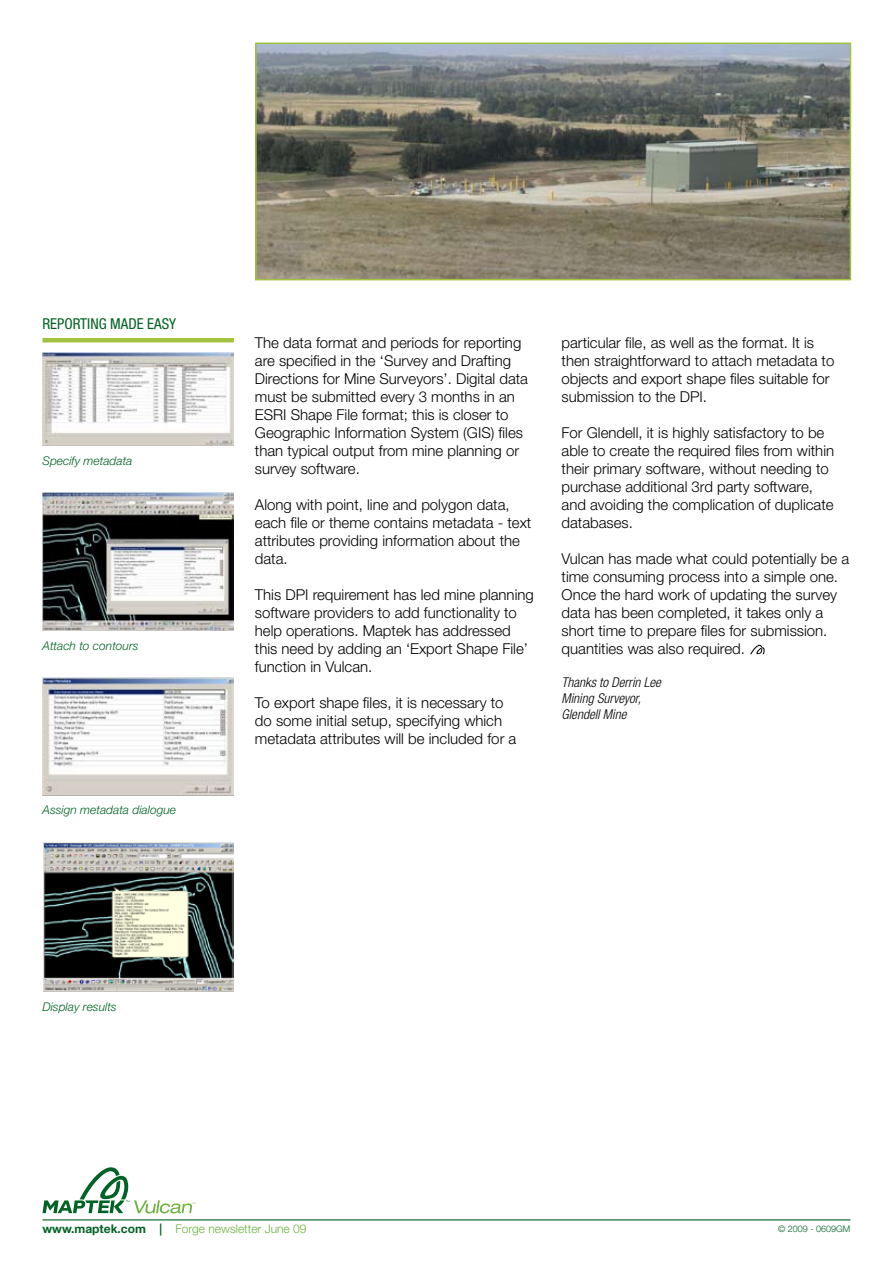
<style>
.page{position:relative;width:893px;height:1263px;background:#fff}
.page>*{position:absolute;margin:0;border:0;box-sizing:border-box;transform-origin:0 0}
.t1{font:300 15px/18px "Helvetica Neue LT Std";color:#000}
.t2{font:condensed 15px "Helvetica Neue LT Std";color:#006225}
.t3{font:italic 300 condensed 13.5px/16.2px "Helvetica Neue LT Std";color:#000}
.t4{font:italic 300 12px "Helvetica Neue LT Std";color:#006225}
.t5{font:300 12px "Helvetica Neue LT Std";color:#6db33f}
.t6{font:300 9px "Helvetica Neue LT Std";color:#006225}
.s1{font-weight:700;color:#006225}
.s2{font-weight:500;color:#006225}
</style>
<div class="page">
<svg style="left:43px;top:1167px;width:153px;height:46px"></svg>
<hr style="left:43px;top:1219px;width:807px;height:1px;background:#006225">
<img style="left:258px;top:46px;width:590px;height:231px">
<div style="left:255px;top:43px;width:596px;height:237px;border:2px solid #a2c13f"></div>
<hr style="left:43px;top:338px;width:191px;height:4px;background:#a2c13f">
<svg style="left:750px;top:645px;width:15px;height:9px"></svg>
<img style="left:42px;top:353px;width:192px;height:93px">
<img style="left:43px;top:492px;width:190px;height:139px">
<img style="left:43px;top:842px;width:190px;height:149px">
<img style="left:42px;top:677px;width:192px;height:119px">
<p class="t2" style="left:43px;top:315px;width:135px">REPORTING MADE EASY</p>
<p class="t4" style="left:43px;top:453px;width:92px">Specify metadata</p>
<p class="t4" style="left:43px;top:638px;width:98px">Attach to contours</p>
<p class="t4" style="left:43px;top:803px;width:135px">Assign metadata dialogue</p>
<p class="t4" style="left:43px;top:1000px;width:76px">Display results</p>
<p class="t1" style="left:255px;top:334px;width:275px">The data format and periods for reporting are specified in the ‘Survey and Drafting Directions for Mine Surveyors’. Digital data must be submitted every 3 months in an ESRI Shape File format; this is closer to Geographic Information System (GIS) files than typical output from mine planning or survey software.</p>
<p class="t1" style="left:255px;top:496px;width:278px">Along with point, line and polygon data, each file or theme contains metadata - text attributes providing information about the data.</p>
<p class="t1" style="left:255px;top:586px;width:280px">This DPI requirement has led mine planning software providers to add functionality to help operations. Maptek has addressed this need by adding an ‘Export Shape File’ function in Vulcan.</p>
<p class="t1" style="left:255px;top:694px;width:263px">To export shape files, it is necessary to do some initial setup, specifying which metadata attributes will be included for a</p>
<p class="t1" style="left:562px;top:334px;width:274px">particular file, as well as the format. It is then straightforward to attach metadata to objects and export shape files suitable for submission to the DPI.</p>
<p class="t1" style="left:562px;top:424px;width:274px">For Glendell, it is highly satisfactory to be able to create the required files from within their primary software, without needing to purchase additional 3rd party software, and avoiding the complication of duplicate databases.</p>
<p class="t1" style="left:562px;top:550px;width:289px">Vulcan has made what could potentially be a time consuming process into a simple one.<br>Once the hard work of updating the survey data has been completed, it takes only a short time to prepare files for submission. quantities was also required.</p>
<p class="t3" style="left:562px;top:674px;width:101px">Thanks to Derrin Lee<br>Mining Surveyor,<br>Glendell Mine</p>
<p class="t5" style="left:43px;top:1222px;width:266px"><span class="s1">www.maptek.com</span> <span class="s2">|</span> Forge newsletter June 09</p>
<p class="t6" style="left:778px;top:1223px;width:74px">© 2009 - 0609GM</p>
</div>
